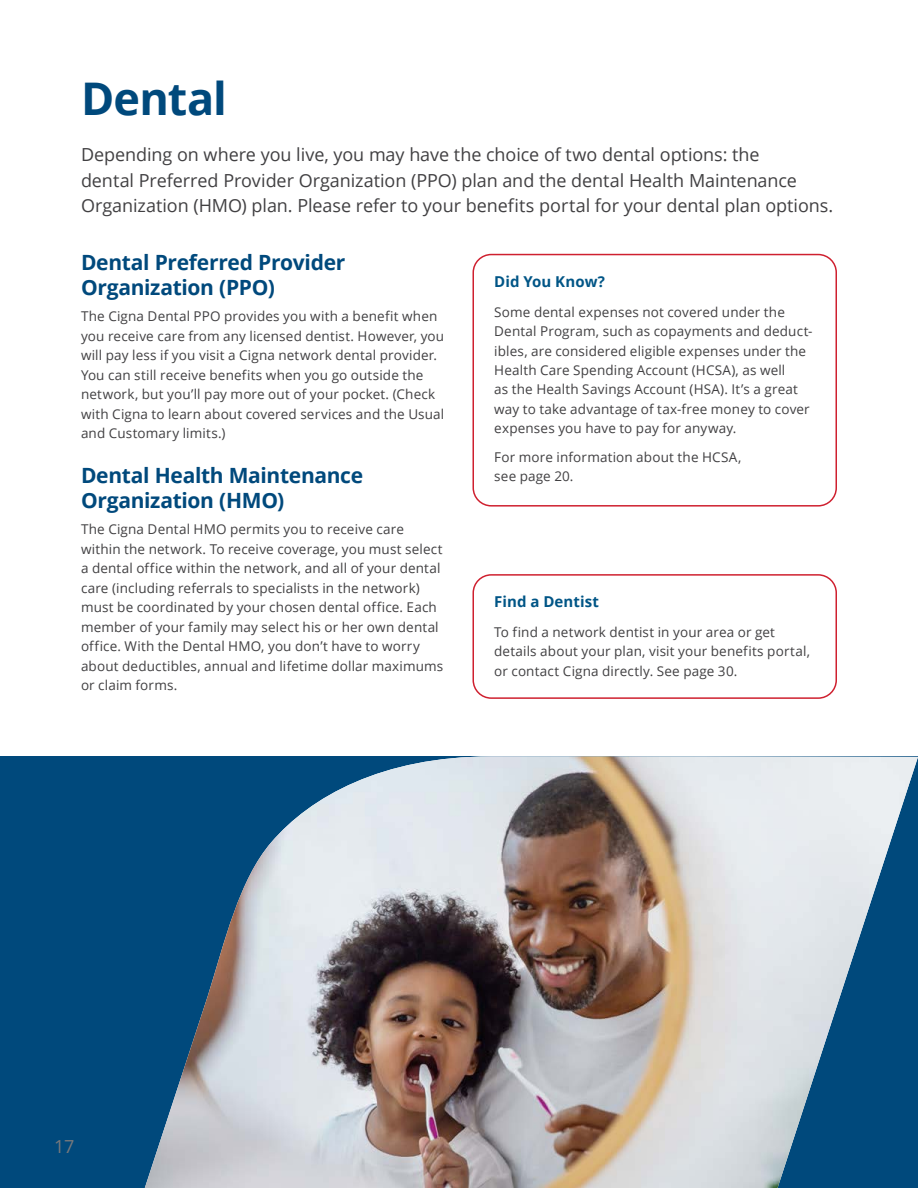
<style>
.page{position:relative;width:918px;height:1188px;background:#fff}
.page>*{position:absolute;margin:0;border:0;box-sizing:border-box;transform-origin:0 0}
.t1{font:700 45px "Open Sans";letter-spacing:-.015em;color:#00497c}
.t2{font:700 21px/25.5px "Open Sans";letter-spacing:-.015em;color:#00497c}
.t3{font:18px/25.5px "Open Sans";letter-spacing:-.005em;color:#414042}
.t4{font:18px "Open Sans";color:#77787b}
.t5{font:700 15px "Open Sans";letter-spacing:.005em;color:#005586}
.t6{font:13.5px/19.5px "Open Sans";letter-spacing:.01em;color:#414042}
</style>
<div class="page">
<div style="left:472px;top:254px;width:365px;height:253px;border:2px solid #cf202f;border-radius:18px"></div>
<div style="left:472px;top:574px;width:365px;height:125px;border:2px solid #cf202f;border-radius:18px"></div>
<div style="left:0;top:756px;width:145px;height:432px;background:#00497c"></div>
<img style="left:145px;top:756px;width:773px;height:432px">
<h1 class="t1" style="left:81px;top:67px;width:147px">Dental</h1>
<p class="t3" style="left:81px;top:141px;width:754px">Depending on where you live, you may have the choice of two dental options: the<br>dental Preferred Provider Organization (PPO) plan and the dental Health Maintenance<br>Organization (HMO) plan. Please refer to your benefits portal for your dental plan options.</p>
<h2 class="t2" style="left:81px;top:249px;width:266px">Dental Preferred Provider<br>Organization (PPO)</h2>
<p class="t6" style="left:81px;top:306px;width:365px">The Cigna Dental PPO provides you with a benefit when you receive care from any licensed dentist. However, you will pay less if you visit a Cigna network dental provider.<br>You can still receive benefits when you go outside the network, but you’ll pay more out of your pocket. (Check with Cigna to learn about covered services and the Usual and Customary limits.)</p>
<h2 class="t2" style="left:81px;top:462px;width:284px">Dental Health Maintenance<br>Organization (HMO)</h2>
<p class="t6" style="left:81px;top:519px;width:364px">The Cigna Dental HMO permits you to receive care within the network. To receive coverage, you must select a dental office within the network, and all of your dental care (including referrals to specialists in the network) must be coordinated by your chosen dental office. Each member of your family may select his or her own dental office. With the Dental HMO, you don’t have to worry about deductibles, annual and lifetime dollar maximums or claim forms.</p>
<p class="t5" style="left:494px;top:271px;width:112px">Did You Know?</p>
<p class="t6" style="left:494px;top:302px;width:320px">Some dental expenses not covered under the Dental Program, such as copayments and deduct&shy;ibles, are considered eligible expenses under the Health Care Spending Account (HCSA), as well<br>as the Health Savings Account (HSA). It’s a great way to take advantage of tax-free money to cover expenses you have to pay for anyway.</p>
<p class="t6" style="left:494px;top:447px;width:249px">For more information about the HCSA, see page 20.</p>
<p class="t5" style="left:494px;top:591px;width:106px">Find a Dentist</p>
<p class="t6" style="left:494px;top:622px;width:317px">To find a network dentist in your area or get details about your plan, visit your benefits portal, or contact Cigna directly. See page 30.</p>
<h3 class="t4" style="left:54px;top:1134px;width:22px">17</h3>
</div>
